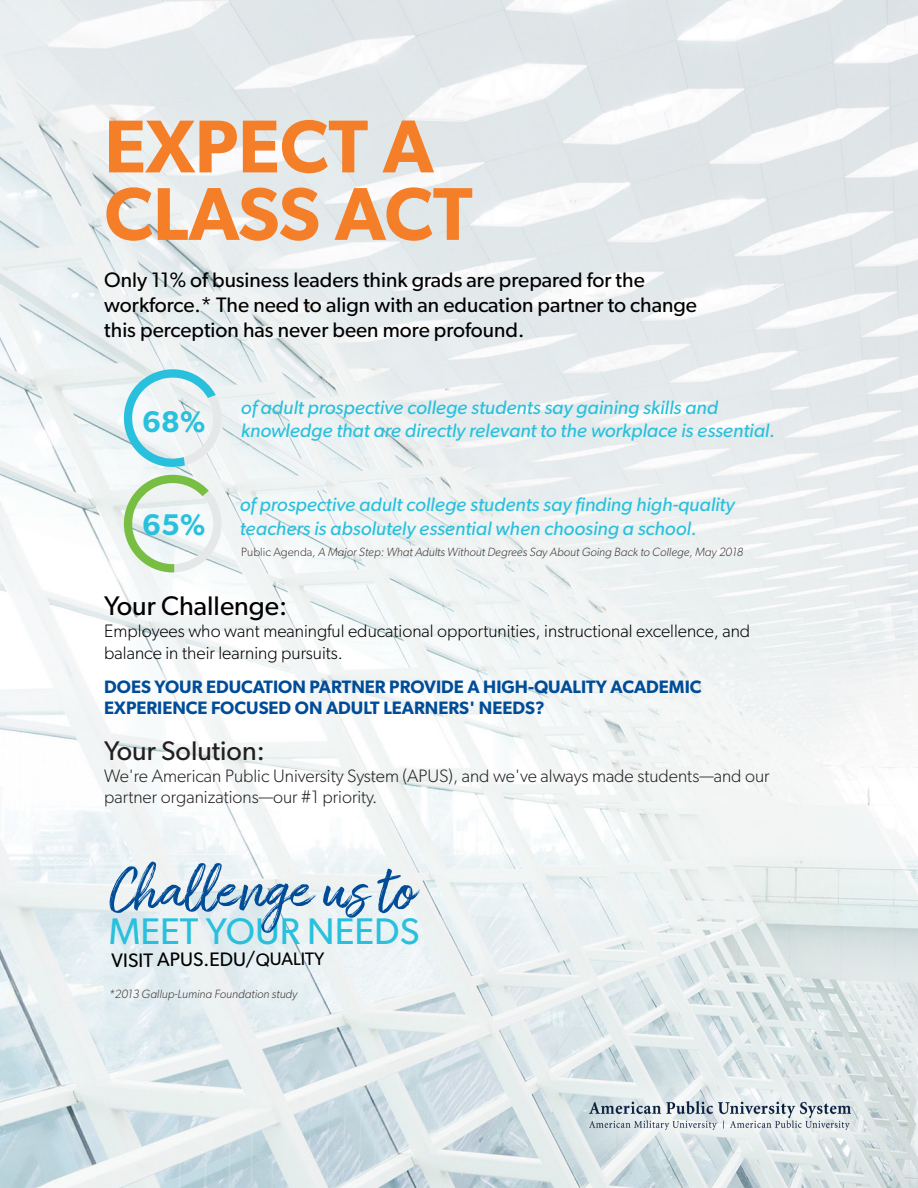
<style>
.page{position:relative;width:918px;height:1188px;background:#fff}
.page>*{position:absolute;margin:0;border:0;box-sizing:border-box;transform-origin:0 0}
.t1{font:600 75px/67.5px "Gibson";color:#f57f29}
.CTA{font:61.5px "Amithen";color:#004c97}
.CTA-2{font:37.2px "Gibson";color:#28c0dc}
.NUMBERS{font:600 30px "Gibson";color:#28c0dc}
.Body{font:27px "Gibson";color:#000}
.Body-2{font:27px "Gibson";color:#231f20}
.Subtitle{font:21px/25.2px "Gibson";color:#000}
.Body-3{font:italic 19.5px/23.4px "Gibson";color:#28c0dc}
.Body-4{font:19.5px "Gibson";letter-spacing:-.01em;color:#000}
.Body-5{font:300 18px/21.6px "Gibson";color:#231f20}
.Body-6{font:300 18px/21.6px "Gibson";color:#000}
.Body-7{font:600 18px/21px "Gibson";color:#004c97}
.Body-8{font:italic 300 12px "Gibson";color:#423a38}
.s1{font-style:normal}
.s2{font-size:18px}
</style>
<div class="page">
<img style="left:0;top:0;width:918px;height:1188px">
<div style="left:547px;top:1058px;width:345px;height:114px;background:#fff;opacity:.74"></div>
<img style="left:590px;top:1102px;width:260px;height:28px">
<svg style="left:117px;top:362px;width:111px;height:212px"></svg>
<p class="t1" style="left:104px;top:111px;width:370px">EXPECT A<br>CLASS ACT</p>
<p class="Subtitle" style="left:104px;top:267px;width:594px">Only 11% of business leaders think grads are prepared for the workforce.* The need to align with an education partner to change this perception has never been more profound.</p>
<p class="NUMBERS" style="left:142px;top:404px;width:65px">68%</p>
<p class="NUMBERS" style="left:142px;top:507px;width:65px">65%</p>
<p class="Body-3" style="left:241px;top:395px;width:536px">of adult prospective college students say gaining skills and knowledge that are directly relevant to the workplace is essential.</p>
<p class="Body-3" style="left:240px;top:493px;width:496px">of prospective adult college students say finding high-quality teachers is absolutely essential when choosing a school.</p>
<p class="Body-8" style="left:241px;top:544px;width:504px"><span class="s1">Public Agenda</span>, A Major Step: What Adults Without Degrees Say About Going Back to College, May 2018</p>
<p class="Body" style="left:104px;top:590px;width:185px">Your Challenge:</p>
<p class="Body-6" style="left:104px;top:620px;width:648px">Employees who want meaningful educational opportunities, instructional excellence, and balance in their learning pursuits.</p>
<p class="Body-7" style="left:104px;top:676px;width:599px">DOES YOUR EDUCATION PARTNER PROVIDE A HIGH-QUALITY ACADEMIC<br>EXPERIENCE FOCUSED ON ADULT LEARNERS' NEEDS?</p>
<p class="Body-2" style="left:104px;top:734px;width:162px">Your Solution:</p>
<p class="Body-5" style="left:104px;top:764px;width:667px">We're American Public University System (APUS), and we've always made students—and our partner organizations—our #1 priority.</p>
<p class="CTA" style="left:110px;top:853px;width:306px">Challenge us to</p>
<p class="Body-4" style="left:112px;top:948px;width:215px">VISIT APUS.EDU/<span class="s2">QUALITY</span></p>
<p class="CTA-2" style="left:109px;top:909px;width:312px">MEET YOUR NEEDS</p>
<p class="Body-8" style="left:109px;top:986px;width:190px">*2013 Gallup-Lumina Foundation study</p>
</div>
